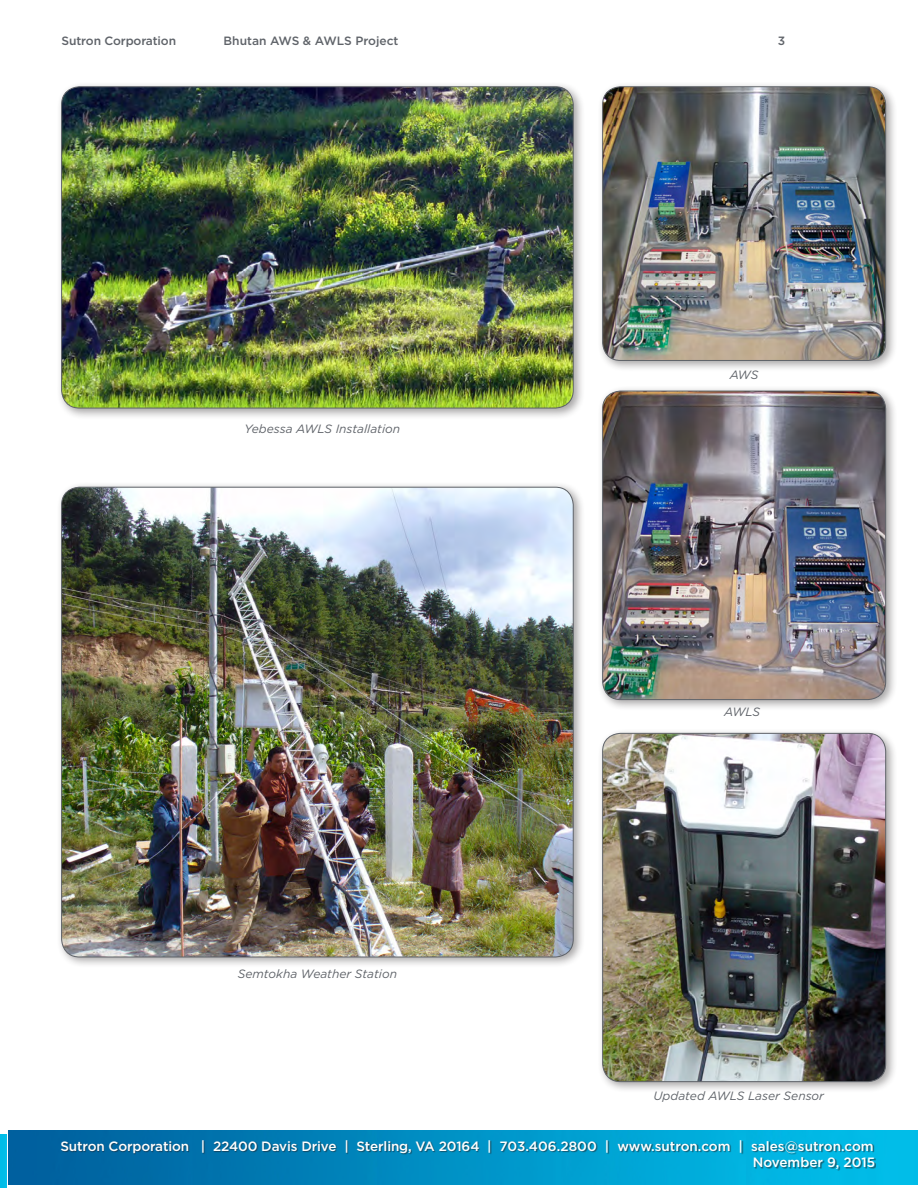
<style>
.page{position:relative;width:918px;height:1188px;background:#fff}
.page>*{position:absolute;margin:0;border:0;box-sizing:border-box;transform-origin:0 0}
.t1{font:500 13.5px "Gotham";letter-spacing:-.01em;color:#fff}
.t2{font:italic 12px "Gotham";color:#5f6369}
.t3{font:500 12px "Gotham";letter-spacing:-.01em;color:#5f6369}
</style>
<div class="page">
<img style="left:0;top:1134px;width:6px;height:54px">
<img style="left:8px;top:1131px;width:910px;height:54px">
<div style="left:61px;top:1140px;width:815px;height:31px;background:#231f20;opacity:.57"></div>
<div style="left:597px;top:386px;width:300px;height:325px;background:#231f20;opacity:.4"></div>
<img style="left:603px;top:391px;width:283px;height:309px">
<div style="left:602px;top:391px;width:284px;height:309px;border:1px solid #5f6369;border-radius:18px"></div>
<div style="left:597px;top:728px;width:300px;height:365px;background:#231f20;opacity:.4"></div>
<img style="left:603px;top:733px;width:283px;height:349px">
<div style="left:602px;top:733px;width:284px;height:349px;border:1px solid #5f6369;border-radius:18px"></div>
<div style="left:597px;top:81px;width:300px;height:291px;background:#231f20;opacity:.4"></div>
<img style="left:603px;top:87px;width:283px;height:273px">
<div style="left:602px;top:86px;width:284px;height:275px;border:1px solid #5f6369;border-radius:18px"></div>
<div style="left:56px;top:81px;width:529px;height:339px;background:#231f20;opacity:.4"></div>
<img style="left:62px;top:87px;width:511px;height:321px">
<div style="left:56px;top:482px;width:529px;height:487px;background:#231f20;opacity:.4"></div>
<img style="left:62px;top:487px;width:511px;height:470px">
<p class="t3" style="left:62px;top:34px;width:116px">Sutron Corporation</p>
<p class="t3" style="left:224px;top:34px;width:176px">Bhutan AWS &amp; AWLS Project</p>
<p class="t3" style="left:778px;top:34px;width:9px">3</p>
<p class="t2" style="left:245px;top:421px;width:157px">Yebessa AWLS Installation</p>
<p class="t2" style="left:238px;top:967px;width:161px">Semtokha Weather Station</p>
<p class="t2" style="left:730px;top:367px;width:30px">AWS</p>
<p class="t2" style="left:724px;top:705px;width:37px">AWLS</p>
<p class="t2" style="left:654px;top:1089px;width:172px">Updated AWLS Laser Sensor</p>
<p class="t1" style="left:60px;top:1138px;width:815px">Sutron Corporation | 22400 Davis Drive | Sterling, VA 20164 | 703.406.2800 | www.sutron.com | sales@sutron.com</p>
<p class="t1" style="left:753px;top:1154px;width:124px">November 9, 2015</p>
</div>
